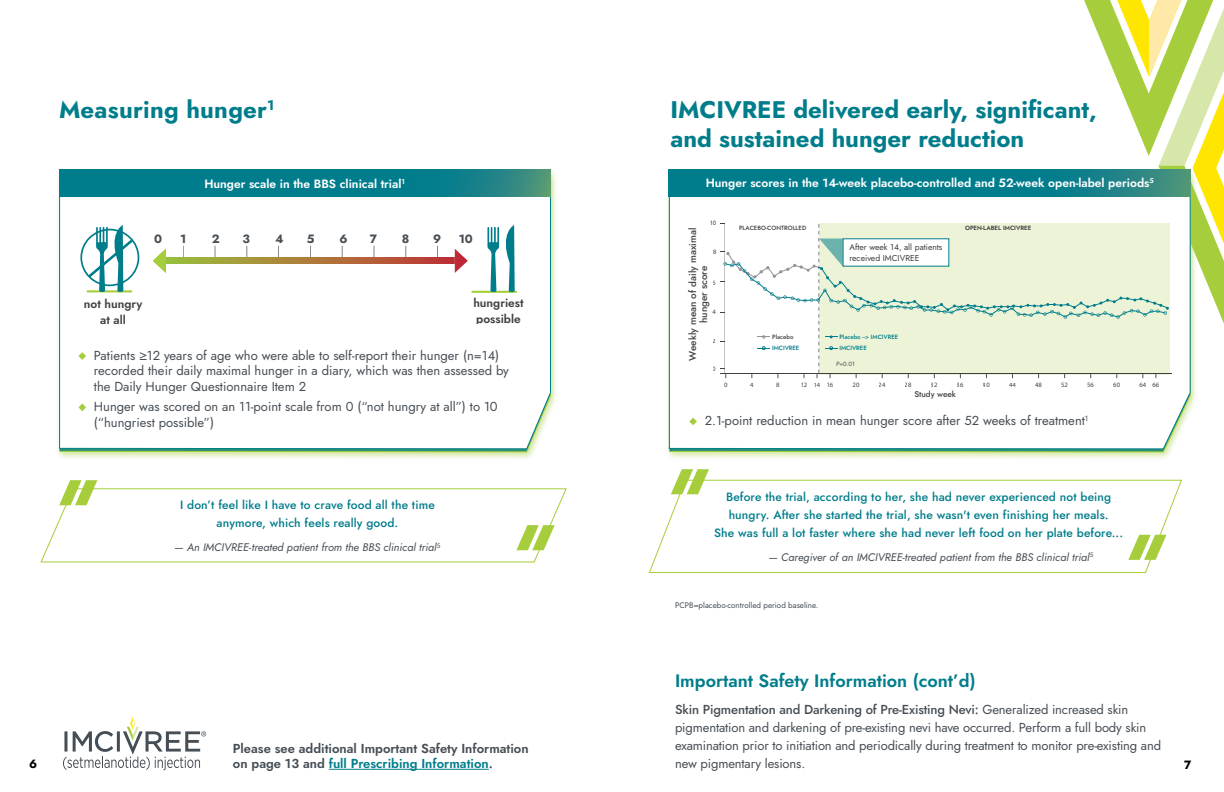
<style>
.page{position:relative;width:1224px;height:792px;background:#fff}
.page>*{position:absolute;margin:0;border:0;box-sizing:border-box;transform-origin:0 0}
.t1{font:700 24px/28.8px "Jost";color:#007d8b}
.t2{font:600 18px "Jost";color:#007d8b}
.t3{font:13px/15.6px "Jost";color:#464e55}
.t4{font:600 13px/15px "Jost";color:#464e55}
.t5{font:700 12.1px "Jost";color:#464e55}
.t6{font:500 12px/18px "Jost";letter-spacing:.01em;color:#007d8b;text-align:center}
.t7{font:600 12px "Jost";color:#fff}
.t8{font:700 12px "Jost";color:#000}
.t9{font:600 11.9px/15.3px "Jost";color:#414042}
.t10{font:italic 11px "Jost";color:#464e55}
.t11{font:500 9.9px/11.1px "Jost";color:#414042;text-align:center}
.t12{font:8.5px/10.2px "Jost";color:#414042}
.t13{font:500 8.3px "Jost";color:#414042}
.t14{font:8px "Jost";color:#464e55}
.t15{font:6.6px "Myriad Pro";color:#414042}
.t16{font:500 6.1px "Jost";color:#007d8b}
.t17{font:500 6.1px "Jost";color:#414042}
.t18{font:600 6.1px "Jost";color:#414042}
.t19{font:6.1px "Jost";color:#464e55}
.s1{font-style:italic}
.s2{font-weight:500}
.s3{color:#007d8b}
</style>
<div class="page">
<div style="left:56px;top:169px;width:502px;height:289px;background:#a6ce3c;opacity:.29"></div>
<svg style="left:59px;top:170px;width:492px;height:279px"></svg>
<svg style="left:59px;top:169px;width:491px;height:27px;background:#087f8b"></svg>
<hr style="left:471px;top:291px;width:46px;height:2px;background:#a6ce3c">
<svg style="left:278px;top:246px;width:1px;height:12px"></svg>
<svg style="left:247px;top:246px;width:1px;height:12px"></svg>
<svg style="left:215px;top:246px;width:1px;height:12px"></svg>
<svg style="left:183px;top:246px;width:1px;height:12px"></svg>
<svg style="left:310px;top:246px;width:1px;height:12px"></svg>
<svg style="left:342px;top:246px;width:1px;height:12px"></svg>
<svg style="left:374px;top:246px;width:1px;height:12px"></svg>
<svg style="left:406px;top:246px;width:1px;height:12px"></svg>
<svg style="left:437px;top:246px;width:1px;height:12px"></svg>
<svg style="left:487px;top:225px;width:28px;height:67px"></svg>
<div style="left:80px;top:229px;width:59px;height:57px;border:2px solid #007d8b;border-radius:50%"></div>
<svg style="left:86px;top:225px;width:49px;height:67px"></svg>
<svg style="left:166px;top:258px;width:289px;height:6px;background:#ac7a39"></svg>
<svg style="left:153px;top:249px;width:13px;height:24px"></svg>
<svg style="left:455px;top:249px;width:13px;height:24px"></svg>
<svg style="left:78px;top:352px;width:8px;height:8px"></svg>
<svg style="left:78px;top:404px;width:8px;height:7px"></svg>
<div style="left:666px;top:169px;width:531px;height:289px;background:#a6ce3c;opacity:.29"></div>
<svg style="left:669px;top:196px;width:522px;height:253px"></svg>
<div style="left:669px;top:170px;width:522px;height:26px;background:#007d8d"></div>
<svg style="left:689px;top:418px;width:8px;height:7px"></svg>
<svg style="left:720px;top:0;width:504px;height:378px"></svg>
<svg style="left:649px;top:480px;width:533px;height:93px"></svg>
<svg style="left:671px;top:469px;width:38px;height:25px"></svg>
<svg style="left:1128px;top:535px;width:39px;height:25px"></svg>
<svg style="left:40px;top:488px;width:527px;height:74px"></svg>
<svg style="left:59px;top:480px;width:38px;height:25px"></svg>
<svg style="left:516px;top:525px;width:39px;height:25px"></svg>
<svg style="left:63px;top:717px;width:143px;height:53px"></svg>
<hr style="left:329px;top:769px;width:160px;height:1px;background:#007d8b">
<h1 class="t1" style="left:59px;top:95px;width:217px">Measuring hunger<sup>1</sup></h1>
<p class="t7" style="left:204px;top:176px;width:202px">Hunger scale in the BBS clinical trial<sup>1</sup></p>
<p class="t5" style="left:154px;top:231px;width:9px">0</p>
<p class="t5" style="left:180px;top:231px;width:8px">1</p>
<p class="t5" style="left:212px;top:231px;width:9px">2</p>
<p class="t5" style="left:242px;top:231px;width:9px">3</p>
<p class="t5" style="left:275px;top:231px;width:10px">4</p>
<p class="t5" style="left:307px;top:231px;width:9px">5</p>
<p class="t5" style="left:339px;top:231px;width:10px">6</p>
<p class="t5" style="left:370px;top:231px;width:9px">7</p>
<p class="t5" style="left:402px;top:231px;width:9px">8</p>
<p class="t5" style="left:433px;top:231px;width:10px">9</p>
<p class="t5" style="left:459px;top:231px;width:16px">10</p>
<p class="t9" style="left:473px;top:296px;width:52px">hungriest possible</p>
<p class="t9" style="left:84px;top:297px;width:60px;text-align:center">not hungry at all</p>
<p class="t3" style="left:94px;top:348px;width:417px">Patients ≥12 years of age who were able to self-report their hunger (n=14) recorded their daily maximal hunger in a diary, which was then assessed by the Daily Hunger Questionnaire Item 2</p>
<p class="t3" style="left:94px;top:399px;width:405px">Hunger was scored on an 11-point scale from 0 (“not hungry at all”) to 10 (“hungriest possible”)</p>
<p class="t6" style="left:180px;top:496px;width:256px">I don’t feel like I have to crave food all the time anymore, which feels really good.</p>
<p class="t10" style="left:174px;top:540px;width:268px">— An IMCIVREE-treated patient from the BBS clinical trial<sup>5</sup></p>
<h1 class="t1" style="left:670px;top:95px;width:428px">IMCIVREE delivered early, significant, and sustained hunger reduction</h1>
<p class="t7" style="left:706px;top:175px;width:450px">Hunger scores in the 14-week placebo-controlled and 52-week open-label periods<sup>5</sup></p>
<p class="t15" style="left:709px;top:218px;width:8px">10</p>
<p class="t15" style="left:713px;top:247px;width:5px">8</p>
<p class="t15" style="left:713px;top:279px;width:5px">6</p>
<p class="t15" style="left:713px;top:308px;width:5px">4</p>
<p class="t15" style="left:713px;top:337px;width:5px">2</p>
<p class="t15" style="left:713px;top:365px;width:5px">0</p>
<p class="t11" style="left:687px;top:361px;width:135px;rotate:-90deg">Weekly mean of daily maximal hunger score</p>
<p class="t15" style="left:724px;top:381px;width:5px">0</p>
<p class="t17" style="left:739px;top:224px;width:69px">PLACEBO-CONTROLLED</p>
<p class="t18" style="left:965px;top:224px;width:68px">OPEN-LABEL IMCIVREE</p>
<p class="t12" style="left:849px;top:242px;width:94px">After week 14, all patients received IMCIVREE</p>
<p class="t17" style="left:772px;top:333px;width:23px">Placebo</p>
<p class="t16" style="left:839px;top:333px;width:60px">Placebo --&gt; IMCIVREE</p>
<p class="t16" style="left:772px;top:344px;width:29px">IMCIVREE</p>
<p class="t16" style="left:839px;top:344px;width:29px">IMCIVREE</p>
<p class="t19" style="left:836px;top:360px;width:20px"><span class="s1">P</span>=0.01</p>
<p class="t15" style="left:750px;top:381px;width:5px">4</p>
<p class="t15" style="left:776px;top:381px;width:5px">8</p>
<p class="t15" style="left:801px;top:381px;width:34px">12 14 16</p>
<p class="t15" style="left:853px;top:381px;width:8px">20</p>
<p class="t15" style="left:879px;top:381px;width:8px">24</p>
<p class="t15" style="left:905px;top:381px;width:8px">28</p>
<p class="t15" style="left:931px;top:381px;width:8px">32</p>
<p class="t15" style="left:957px;top:381px;width:8px">36</p>
<p class="t15" style="left:983px;top:381px;width:8px">40</p>
<p class="t15" style="left:1009px;top:381px;width:8px">44</p>
<p class="t15" style="left:1035px;top:381px;width:8px">48</p>
<p class="t15" style="left:1061px;top:381px;width:8px">52</p>
<p class="t15" style="left:1087px;top:381px;width:8px">56</p>
<p class="t15" style="left:1113px;top:381px;width:8px">60</p>
<p class="t15" style="left:1139px;top:381px;width:21px">64 66</p>
<p class="t13" style="left:914px;top:389px;width:43px">Study week</p>
<p class="t3" style="left:705px;top:413px;width:385px">2.1-point reduction in mean hunger score after 52 weeks of treatment<sup>1</sup></p>
<p class="t6" style="left:714px;top:488px;width:410px">Before the trial, according to her, she had never experienced not being hungry. After she started the trial, she wasn't even finishing her meals.<br>She was full a lot faster where she had never left food on her plate before...</p>
<p class="t10" style="left:768px;top:549px;width:326px">— Caregiver of an IMCIVREE-treated patient from the BBS clinical trial<sup>5</sup></p>
<p class="t14" style="left:675px;top:600px;width:145px">PCPB=placebo-controlled period baseline.</p>
<h2 class="t2" style="left:675px;top:669px;width:302px">Important Safety Information (cont’d)</h2>
<p class="t3" style="left:675px;top:701px;width:488px;line-height:18px"><span class="s2">Skin Pigmentation and Darkening of Pre-Existing Nevi:</span> Generalized increased skin pigmentation and darkening of pre-existing nevi have occurred. Perform a full body skin examination prior to initiation and periodically during treatment to monitor pre-existing and new pigmentary lesions.</p>
<p class="t4" style="left:233px;top:741px;width:297px">Please see additional Important Safety Information on page 13 and <span class="s3">full Prescribing Information</span>.</p>
<p class="t8" style="left:29px;top:756px;width:10px">6</p>
<p class="t8" style="left:1184px;top:757px;width:9px">7</p>
</div>
